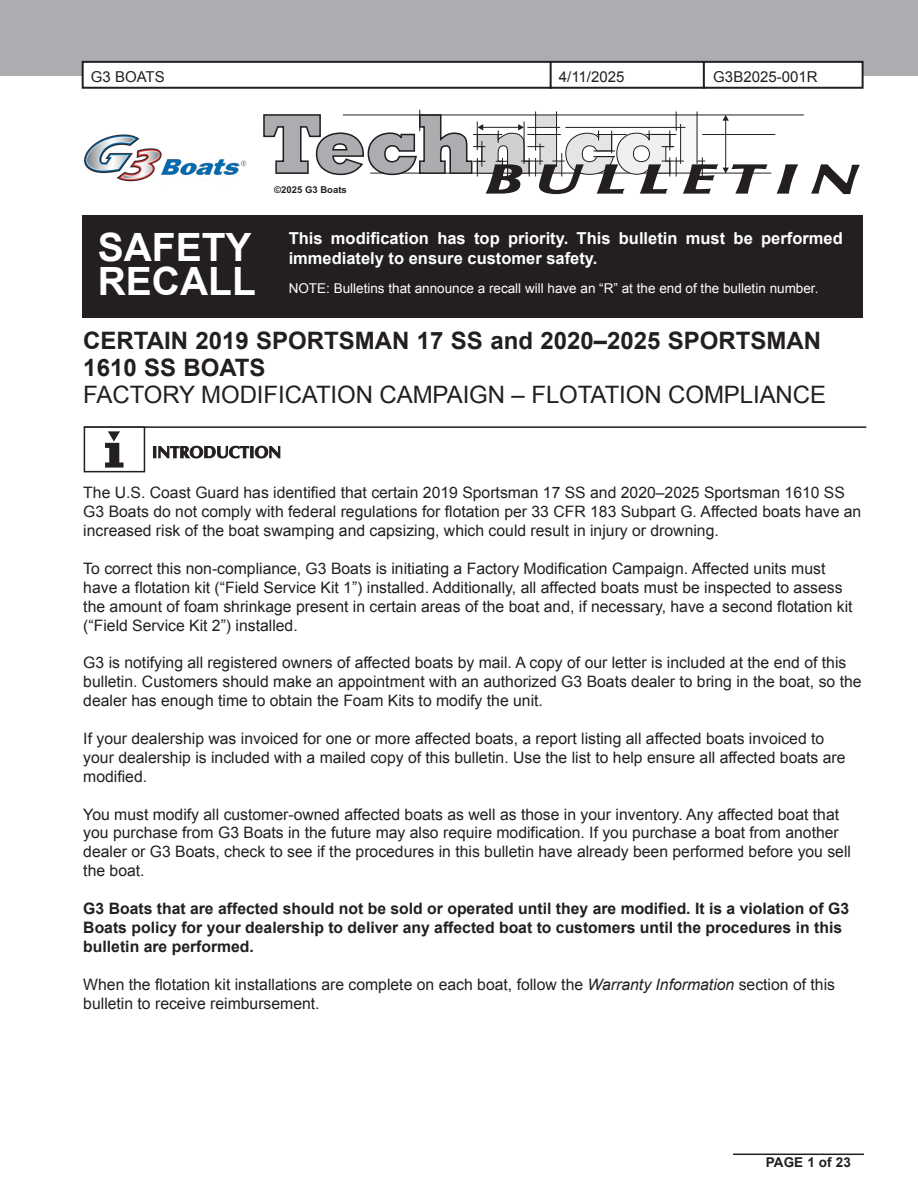
<style>
.page{position:relative;width:918px;height:1188px;background:#fff}
.page>*{position:absolute;margin:0;border:0;box-sizing:border-box;transform-origin:0 0}
.t1{font:700 39px "Arial";color:#fff}
.t2{font:700 24px/27px "Arial";color:#231f20}
.t3{font:24px "Arial";letter-spacing:-.005em;color:#231f20}
.t4{font:700 16.5px/19.8px "Arial";color:#fff}
.Body_Copy{font:15.75px/18.9px "Arial";color:#231f20}
.Body_Copy-2{font:700 15.75px/18.9px "Arial";color:#231f20}
.t5{font:15px "Arial";color:#231f20}
.t6{font:13.5px "Arial";color:#fff}
.t7{font:700 13.5px "Arial";color:#231f20}
.t8{font:700 9.45px "Arial";color:#231f20}
.s1{font-style:italic}
</style>
<div class="page">
<hr style="left:733px;top:1154px;width:131px;height:1px;background:#231f20">
<div style="left:82px;top:215px;width:780px;height:103px;background:#231f20"></div>
<hr style="left:84px;top:426px;width:782px;height:2px;background:#231f20">
<div style="left:84px;top:426px;width:61px;height:46px;border:2px solid #231f20"></div>
<svg style="left:105px;top:431px;width:19px;height:37px"></svg>
<svg style="left:153px;top:446px;width:127px;height:12px"></svg>
<div style="left:0;top:0;width:918px;height:75px;background:#acadb1"></div>
<svg style="left:81px;top:60px;width:784px;height:29px"></svg>
<svg style="left:263px;top:110px;width:597px;height:85px"></svg>
<img style="left:84px;top:134px;width:163px;height:50px">
<p class="t5" style="left:91px;top:67px;width:75px">G3 BOATS</p>
<p class="t5" style="left:559px;top:67px;width:67px">4/11/2025</p>
<p class="t5" style="left:713px;top:67px;width:106px">G3B2025-001R</p>
<p class="t1" style="left:98px;top:221px;width:155px">SAFETY</p>
<p class="t1" style="left:98px;top:256px;width:160px">RECALL</p>
<p class="t8" style="left:274px;top:184px;width:74px">©2025 G3 Boats</p>
<p class="t4" style="left:289px;top:229px;width:556px">This modification has top priority. This bulletin must be performed immediately to ensure customer safety.</p>
<p class="t6" style="left:289px;top:280px;width:531px">NOTE: Bulletins that announce a recall will have an “R” at the end of the bulletin number.</p>
<p class="t2" style="left:83px;top:328px;width:739px">CERTAIN 2019 SPORTSMAN 17 SS and 2020–2025 SPORTSMAN<br>1610 SS BOATS</p>
<p class="t3" style="left:83px;top:379px;width:744px">FACTORY MODIFICATION CAMPAIGN – FLOTATION COMPLIANCE</p>
<p class="Body_Copy" style="left:83px;top:483px;width:780px">The U.S. Coast Guard has identified that certain 2019 Sportsman 17 SS and 2020–2025 Sportsman 1610 SS<br>G3 Boats do not comply with federal regulations for flotation per 33 CFR 183 Subpart G. Affected boats have an increased risk of the boat swamping and capsizing, which could result in injury or drowning.</p>
<p class="Body_Copy" style="left:83px;top:559px;width:771px">To correct this non-compliance, G3 Boats is initiating a Factory Modification Campaign. Affected units must have a flotation kit (“Field Service Kit 1”) installed. Additionally, all affected boats must be inspected to assess the amount of foam shrinkage present in certain areas of the boat and, if necessary, have a second flotation kit (“Field Service Kit 2”) installed.</p>
<p class="Body_Copy" style="left:83px;top:654px;width:780px">G3 is notifying all registered owners of affected boats by mail. A copy of our letter is included at the end of this bulletin. Customers should make an appointment with an authorized G3 Boats dealer to bring in the boat, so the dealer has enough time to obtain the Foam Kits to modify the unit.</p>
<p class="Body_Copy" style="left:83px;top:729px;width:764px">If your dealership was invoiced for one or more affected boats, a report listing all affected boats invoiced to your dealership is included with a mailed copy of this bulletin. Use the list to help ensure all affected boats are modified.</p>
<p class="Body_Copy" style="left:83px;top:805px;width:769px">You must modify all customer-owned affected boats as well as those in your inventory. Any affected boat that you purchase from G3 Boats in the future may also require modification. If you purchase a boat from another dealer or G3 Boats, check to see if the procedures in this bulletin have already been performed before you sell the boat.</p>
<p class="Body_Copy-2" style="left:83px;top:900px;width:767px">G3 Boats that are affected should not be sold or operated until they are modified. It is a violation of G3<br>Boats policy for your dealership to deliver any affected boat to customers until the procedures in this bulletin are performed.</p>
<p class="Body_Copy" style="left:83px;top:975px;width:753px">When the flotation kit installations are complete on each boat, follow the <span class="s1">Warranty Information</span> section of this bulletin to receive reimbursement.</p>
<p class="t7" style="left:766px;top:1153px;width:86px">PAGE 1 of 23</p>
</div>
